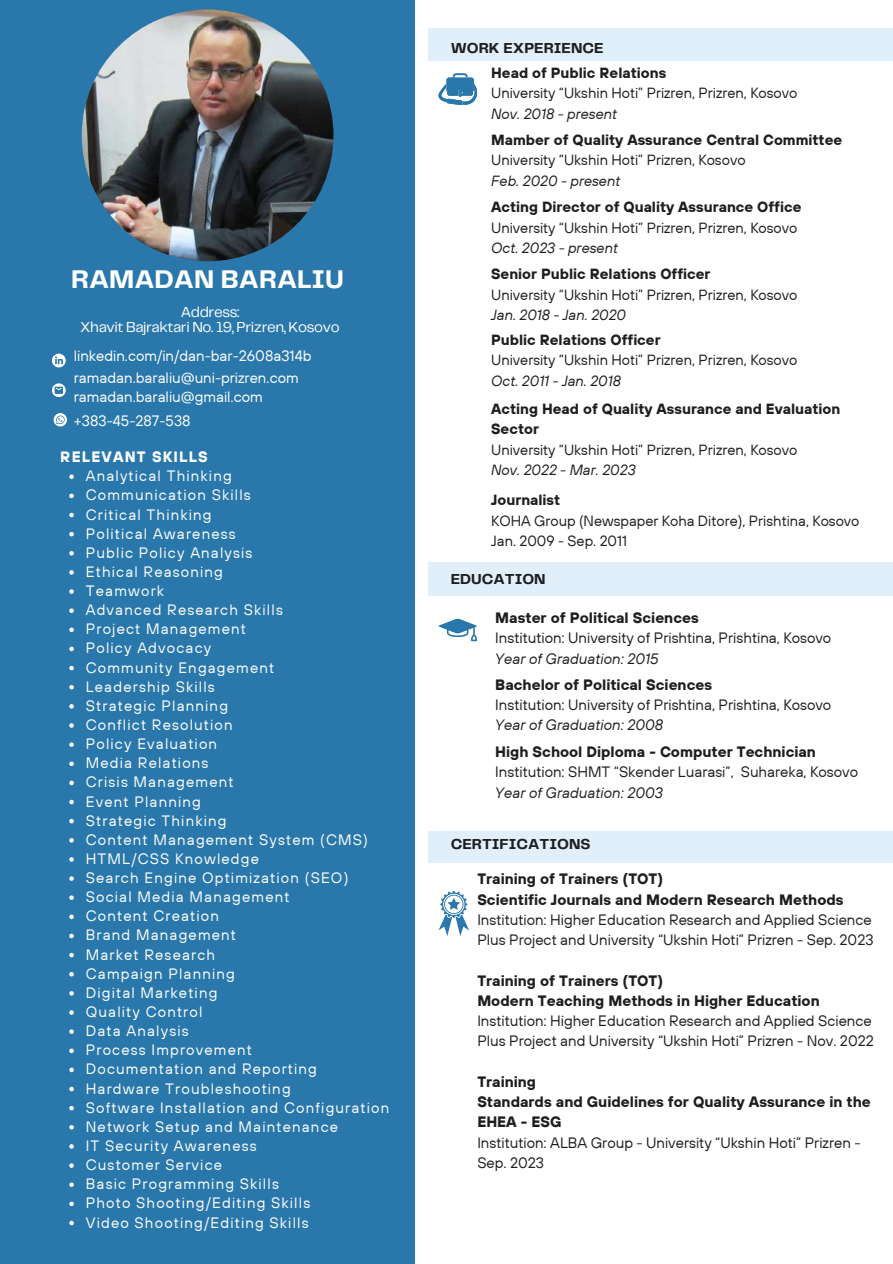
<style>
.page{position:relative;width:893px;height:1264px;background:#fff}
.page>*{position:absolute;margin:0;border:0;box-sizing:border-box;transform-origin:0 0}
.t1{font:700 26.55px "Telegraf";color:#fff}
.t2{font:15px/19.2px "TT Hoves";letter-spacing:.075em;color:#fff}
.t3{font:15px/20.2px "TT Hoves";color:#1e1e1e}
.t4{font:700 15px/20.2px "TT Hoves";color:#1e1e1e}
.t5{font:15px/22.5px "TT Hoves";color:#fff}
.t6{font:italic 15px "TT Hoves";color:#1e1e1e}
.t7{font:15px/14.7px "Telegraf";letter-spacing:-.025em;color:#fff;text-align:center}
.t8{font:700 15px "Telegraf";color:#1e1e1e}
.t9{font:700 15px "TT Hoves";letter-spacing:.075em;color:#fff}
.t10{font:14.7px/20.5px "TT Hoves";color:#1e1e1e}
.t11{font:700 14.7px/20.5px "TT Hoves";color:#1e1e1e}
.t12{font:italic 14.7px "TT Hoves";color:#1e1e1e}
</style>
<div class="page">
<div style="left:0;top:0;width:415px;height:1263px;background:#2a78ab"></div>
<img style="left:82px;top:10px;width:251px;height:251px;border-radius:50%">
<div style="left:428px;top:28px;width:464px;height:33px;background:#e0effa"></div>
<div style="left:428px;top:562px;width:464px;height:34px;background:#e0effa"></div>
<div style="left:428px;top:831px;width:464px;height:31px;background:#e0effa"></div>
<svg style="left:438px;top:618px;width:38px;height:23px"></svg>
<svg style="left:438px;top:890px;width:31px;height:45px"></svg>
<svg style="left:52px;top:383px;width:13px;height:14px"></svg>
<svg style="left:52px;top:353px;width:13px;height:14px"></svg>
<svg style="left:438px;top:73px;width:38px;height:32px"></svg>
<svg style="left:54px;top:413px;width:13px;height:13px"></svg>
<svg style="left:69px;top:474px;width:5px;height:5px"></svg>
<svg style="left:69px;top:493px;width:5px;height:5px"></svg>
<svg style="left:69px;top:513px;width:5px;height:4px"></svg>
<svg style="left:69px;top:532px;width:5px;height:4px"></svg>
<svg style="left:69px;top:551px;width:5px;height:4px"></svg>
<svg style="left:69px;top:570px;width:5px;height:4px"></svg>
<svg style="left:69px;top:589px;width:5px;height:5px"></svg>
<svg style="left:69px;top:608px;width:5px;height:5px"></svg>
<svg style="left:69px;top:627px;width:5px;height:5px"></svg>
<svg style="left:69px;top:646px;width:5px;height:5px"></svg>
<svg style="left:69px;top:666px;width:5px;height:4px"></svg>
<svg style="left:69px;top:685px;width:5px;height:4px"></svg>
<svg style="left:69px;top:704px;width:5px;height:4px"></svg>
<svg style="left:69px;top:723px;width:5px;height:4px"></svg>
<svg style="left:69px;top:742px;width:5px;height:5px"></svg>
<svg style="left:69px;top:761px;width:5px;height:5px"></svg>
<svg style="left:69px;top:780px;width:5px;height:5px"></svg>
<svg style="left:69px;top:799px;width:5px;height:5px"></svg>
<svg style="left:69px;top:819px;width:5px;height:4px"></svg>
<svg style="left:69px;top:838px;width:5px;height:4px"></svg>
<svg style="left:69px;top:857px;width:5px;height:4px"></svg>
<svg style="left:69px;top:876px;width:5px;height:4px"></svg>
<svg style="left:69px;top:895px;width:5px;height:5px"></svg>
<svg style="left:69px;top:914px;width:5px;height:5px"></svg>
<svg style="left:69px;top:933px;width:5px;height:5px"></svg>
<svg style="left:69px;top:952px;width:5px;height:5px"></svg>
<svg style="left:69px;top:972px;width:5px;height:4px"></svg>
<svg style="left:69px;top:991px;width:5px;height:4px"></svg>
<svg style="left:69px;top:1010px;width:5px;height:4px"></svg>
<svg style="left:69px;top:1029px;width:5px;height:4px"></svg>
<svg style="left:69px;top:1048px;width:5px;height:5px"></svg>
<svg style="left:69px;top:1067px;width:5px;height:5px"></svg>
<svg style="left:69px;top:1086px;width:5px;height:5px"></svg>
<svg style="left:69px;top:1106px;width:5px;height:4px"></svg>
<svg style="left:69px;top:1125px;width:5px;height:4px"></svg>
<svg style="left:69px;top:1144px;width:5px;height:4px"></svg>
<svg style="left:69px;top:1163px;width:5px;height:4px"></svg>
<svg style="left:69px;top:1182px;width:5px;height:4px"></svg>
<svg style="left:69px;top:1201px;width:5px;height:5px"></svg>
<svg style="left:69px;top:1220px;width:5px;height:5px"></svg>
<h1 class="t1" style="left:71px;top:267px;width:274px">RAMADAN BARALIU</h1>
<p class="t7" style="left:80px;top:305px;width:261px">Address:<br>Xhavit Bajraktari No. 19, Prizren, Kosovo</p>
<p class="t5" style="left:74px;top:344px;width:239px">linkedin.com/in/dan-bar-2608a314b ramadan.baraliu@uni-prizren.com</p>
<p class="t5" style="left:74px;top:385px;width:191px;line-height:23.7px">ramadan.baraliu@gmail.com +383-45-287-538</p>
<p class="t9" style="left:60px;top:447px;width:149px">RELEVANT SKILLS</p>
<p class="t2" style="left:86px;top:466px;width:305px">Analytical Thinking<br>Communication Skills<br>Critical Thinking<br>Political Awareness<br>Public Policy Analysis<br>Ethical Reasoning<br>Teamwork<br>Advanced Research Skills<br>Project Management<br>Policy Advocacy<br>Community Engagement<br>Leadership Skills<br>Strategic Planning<br>Conflict Resolution<br>Policy Evaluation<br>Media Relations<br>Crisis Management<br>Event Planning<br>Strategic Thinking<br>Content Management System (CMS)<br>HTML/CSS Knowledge<br>Search Engine Optimization (SEO)<br>Social Media Management<br>Content Creation<br>Brand Management<br>Market Research<br>Campaign Planning<br>Digital Marketing<br>Quality Control<br>Data Analysis<br>Process Improvement<br>Documentation and Reporting<br>Hardware Troubleshooting<br>Software Installation and Configuration<br>Network Setup and Maintenance<br>IT Security Awareness<br>Customer Service<br>Basic Programming Skills<br>Photo Shooting/Editing Skills<br>Video Shooting/Editing Skills</p>
<p class="t8" style="left:451px;top:41px;width:154px">WORK EXPERIENCE</p>
<p class="t11" style="left:491px;top:62px;width:176px">Head of Public Relations</p>
<p class="t10" style="left:491px;top:82px;width:308px">University “Ukshin Hoti” Prizren, Prizren, Kosovo</p>
<p class="t12" style="left:491px;top:104px;width:127px">Nov. 2018 - present</p>
<p class="t11" style="left:491px;top:129px;width:352px">Mamber of Quality Assurance Central Committee</p>
<p class="t10" style="left:491px;top:150px;width:256px">University “Ukshin Hoti” Prizren, Kosovo</p>
<p class="t12" style="left:491px;top:171px;width:131px">Feb. 2020 - present</p>
<p class="t11" style="left:491px;top:196px;width:312px">Acting Director of Quality Assurance Office</p>
<p class="t10" style="left:491px;top:217px;width:308px">University “Ukshin Hoti” Prizren, Prizren, Kosovo</p>
<p class="t12" style="left:491px;top:238px;width:128px">Oct. 2023 - present</p>
<p class="t11" style="left:491px;top:264px;width:221px">Senior Public Relations Officer</p>
<p class="t10" style="left:491px;top:284px;width:308px">University “Ukshin Hoti” Prizren, Prizren, Kosovo</p>
<p class="t12" style="left:491px;top:306px;width:136px">Jan. 2018 - Jan. 2020</p>
<p class="t11" style="left:491px;top:329px;width:171px">Public Relations Officer</p>
<p class="t10" style="left:491px;top:349px;width:308px">University “Ukshin Hoti” Prizren, Prizren, Kosovo</p>
<p class="t12" style="left:491px;top:371px;width:131px">Oct. 2011 - Jan. 2018</p>
<p class="t11" style="left:491px;top:398px;width:350px">Acting Head of Quality Assurance and Evaluation<br>Sector</p>
<p class="t10" style="left:491px;top:439px;width:308px">University “Ukshin Hoti” Prizren, Prizren, Kosovo</p>
<p class="t12" style="left:491px;top:460px;width:146px">Nov. 2022 - Mar. 2023</p>
<p class="t11" style="left:491px;top:489px;width:71px">Journalist</p>
<p class="t10" style="left:491px;top:510px;width:370px">KOHA Group (Newspaper Koha Ditore), Prishtina, Kosovo<br>Jan. 2009 - Sep. 2011</p>
<p class="t8" style="left:451px;top:573px;width:96px">EDUCATION</p>
<p class="t4" style="left:495px;top:607px;width:205px">Master of Political Sciences</p>
<p class="t3" style="left:495px;top:627px;width:337px">Institution: University of Prishtina, Prishtina, Kosovo</p>
<p class="t6" style="left:495px;top:648px;width:165px">Year of Graduation: 2015</p>
<p class="t4" style="left:495px;top:674px;width:218px">Bachelor of Political Sciences</p>
<p class="t3" style="left:495px;top:694px;width:337px">Institution: University of Prishtina, Prishtina, Kosovo</p>
<p class="t6" style="left:495px;top:715px;width:169px">Year of Graduation: 2008</p>
<p class="t4" style="left:495px;top:741px;width:322px">High School Diploma - Computer Technician</p>
<p class="t3" style="left:495px;top:761px;width:364px">Institution: SHMT “Skender Luarasi”, Suhareka, Kosovo</p>
<p class="t6" style="left:495px;top:782px;width:169px">Year of Graduation: 2003</p>
<p class="t8" style="left:451px;top:837px;width:141px">CERTIFICATIONS</p>
<p class="t4" style="left:477px;top:868px;width:368px">Training of Trainers (TOT)<br>Scientific Journals and Modern Research Methods</p>
<p class="t3" style="left:477px;top:909px;width:398px">Institution: Higher Education Research and Applied Science<br>Plus Project and University “Ukshin Hoti” Prizren - Sep. 2023</p>
<p class="t4" style="left:477px;top:970px;width:344px">Training of Trainers (TOT)<br>Modern Teaching Methods in Higher Education</p>
<p class="t3" style="left:477px;top:1010px;width:398px">Institution: Higher Education Research and Applied Science<br>Plus Project and University “Ukshin Hoti” Prizren - Nov. 2022</p>
<p class="t4" style="left:477px;top:1071px;width:395px">Training<br>Standards and Guidelines for Quality Assurance in the<br>EHEA - ESG</p>
<p class="t3" style="left:477px;top:1132px;width:384px">Institution: ALBA Group - University “Ukshin Hoti” Prizren -<br>Sep. 2023</p>
</div>
